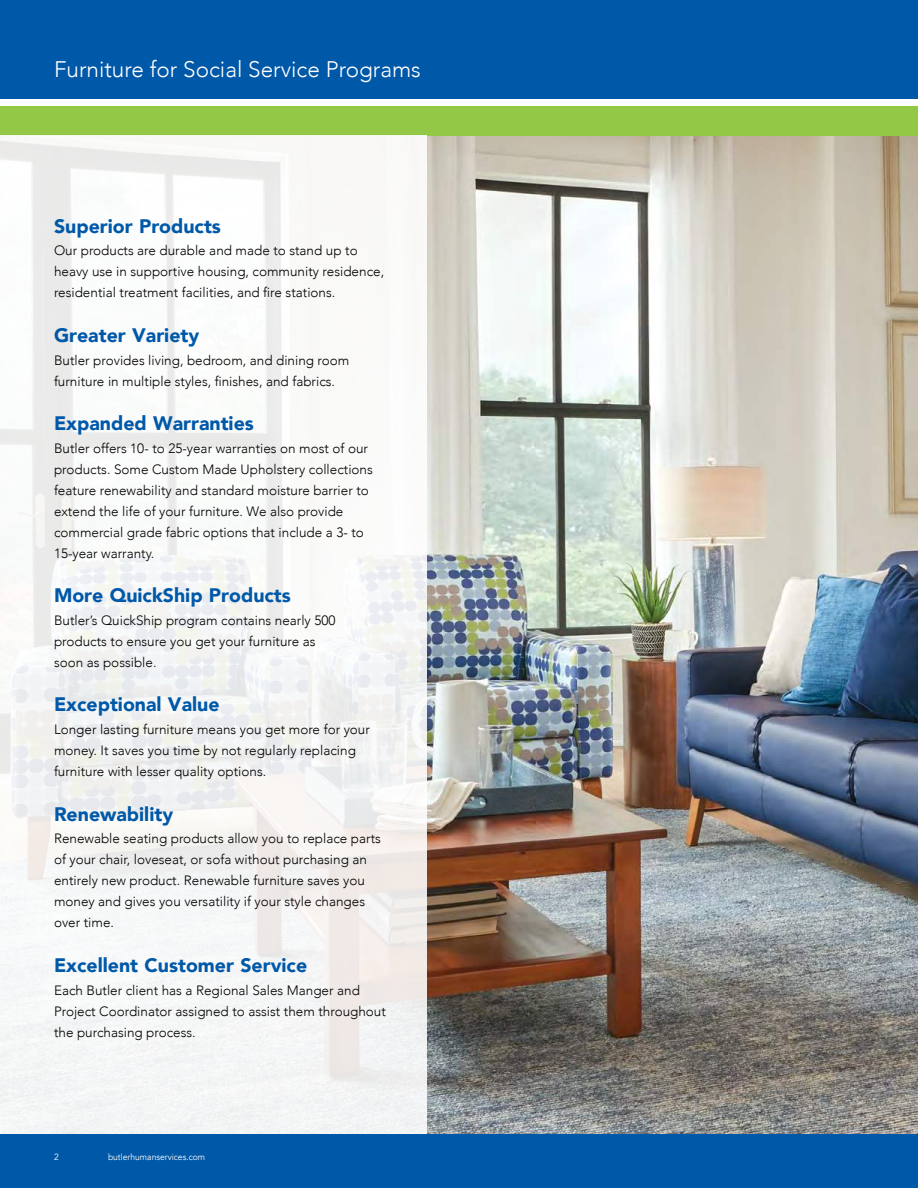
<style>
.page{position:relative;width:918px;height:1188px;background:#fff}
.page>*{position:absolute;margin:0;border:0;box-sizing:border-box;transform-origin:0 0}
.t1{font:300 22.5px "Avenir";color:#fff}
.t2{font:900 19.5px "Avenir";color:#0058a8}
.t3{font:300 13.5px/21px "Avenir";color:#000}
.t4{font:9px "Avenir";color:#fff;scale:.95 1}
</style>
<div class="page">
<img style="left:427px;top:136px;width:491px;height:998px">
<div style="left:0;top:106px;width:918px;height:30px;background:#93c847"></div>
<div style="left:0;top:0;width:918px;height:98px;background:#0058a8"></div>
<div style="left:0;top:1134px;width:918px;height:54px;background:#0058a8"></div>
<svg style="left:0;top:136px;width:427px;height:998px"></svg>
<h1 class="t1" style="left:54px;top:55px;width:368px">Furniture for Social Service Programs</h1>
<h2 class="t2" style="left:54px;top:218px;width:169px">Superior Products</h2>
<p class="t3" style="left:54px;top:240px;width:332px">Our products are durable and made to stand up to heavy use in supportive housing, community residence, residential treatment facilities, and fire stations.</p>
<h2 class="t2" style="left:54px;top:327px;width:147px">Greater Variety</h2>
<p class="t3" style="left:54px;top:349px;width:297px">Butler provides living, bedroom, and dining room furniture in multiple styles, finishes, and fabrics.</p>
<h2 class="t2" style="left:54px;top:415px;width:201px">Expanded Warranties</h2>
<p class="t3" style="left:54px;top:438px;width:320px">Butler offers 10- to 25-year warranties on most of our products. Some Custom Made Upholstery collections feature renewability and standard moisture barrier to extend the life of your furniture. We also provide commercial grade fabric options that include a 3- to 15-year warranty.</p>
<h2 class="t2" style="left:54px;top:587px;width:238px">More QuickShip Products</h2>
<p class="t3" style="left:54px;top:610px;width:283px">Butler’s QuickShip program contains nearly 500 products to ensure you get your furniture as soon as possible.</p>
<h2 class="t2" style="left:54px;top:697px;width:167px">Exceptional Value</h2>
<p class="t3" style="left:54px;top:719px;width:317px">Longer lasting furniture means you get more for your money. It saves you time by not regularly replacing furniture with lesser quality options.</p>
<h2 class="t2" style="left:54px;top:806px;width:121px">Renewability</h2>
<p class="t3" style="left:54px;top:828px;width:328px">Renewable seating products allow you to replace parts of your chair, loveseat, or sofa without purchasing an entirely new product. Renewable furniture saves you money and gives you versatility if your style changes over time.</p>
<h2 class="t2" style="left:54px;top:957px;width:255px">Excellent Customer Service</h2>
<p class="t3" style="left:54px;top:979px;width:333px">Each Butler client has a Regional Sales Manger and<br>Project Coordinator assigned to assist them throughout the purchasing process.</p>
<p class="t4" style="left:54px;top:1153px;width:7px">2</p>
<p class="t4" style="left:108px;top:1153px;width:104px">butlerhumanservices.com</p>
</div>
